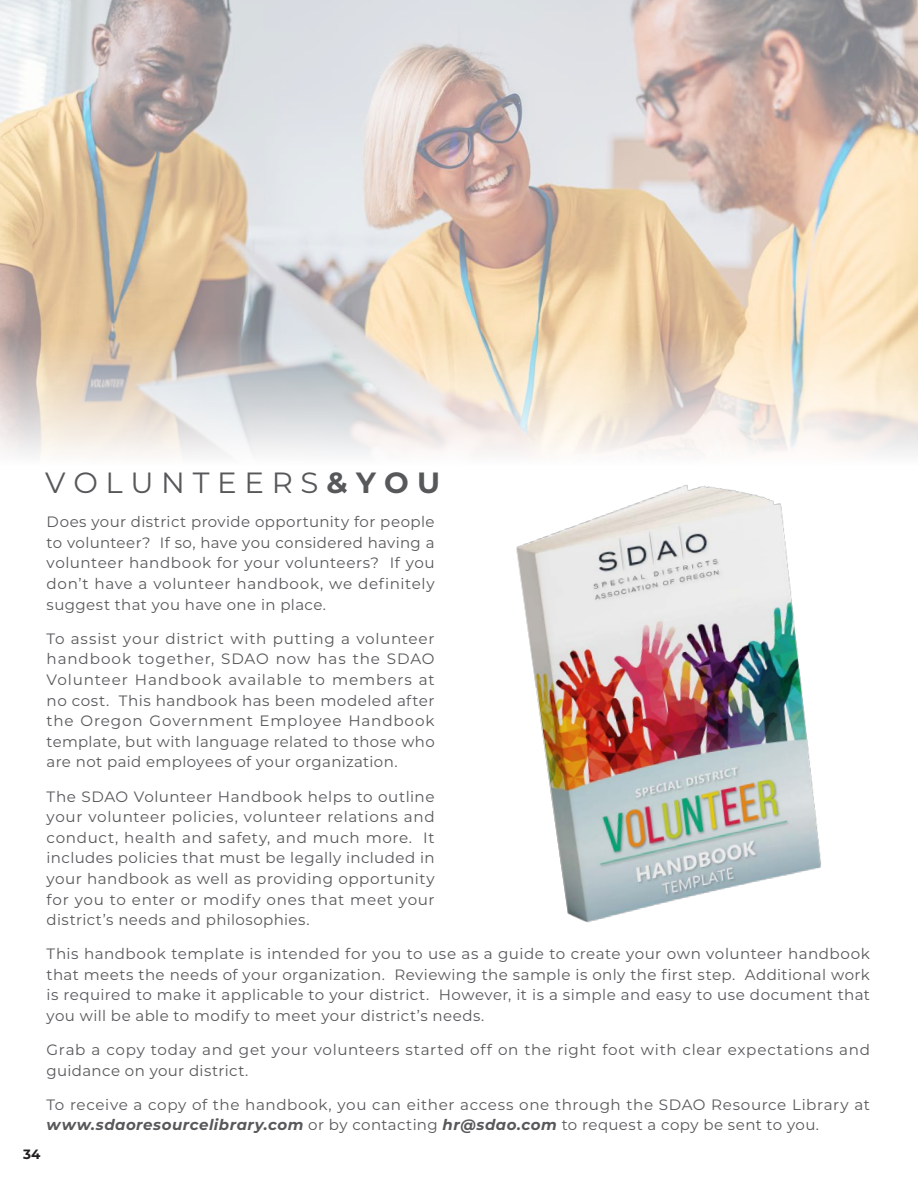
<style>
.page{position:relative;width:918px;height:1188px;background:#fff}
.page>*{position:absolute;margin:0;border:0;box-sizing:border-box;transform-origin:0 0}
.Page_Number_White{font:29.25px "Montserrat";color:#57585a}
.BODY_LIST_BULLET_LAS{font:15px/20.7px "Montserrat";letter-spacing:.035em;color:#57585a;text-align:justify}
.t1{font:700 13.5px "Montserrat";color:#231f20}
.s1{font-weight:700}
.s2{font-weight:700;font-style:italic}
</style>
<div class="page">
<img style="left:0;top:0;width:918px;height:456px">
<img style="left:516px;top:485px;width:305px;height:438px">
<p class="Page_Number_White" style="left:45px;top:462px;width:396px">V O L U N T E E R S <span class="s1">&amp; Y O U</span></p>
<p class="BODY_LIST_BULLET_LAS" style="left:47px;top:511px;width:390px">Does your district provide opportunity for people to volunteer? If so, have you considered having a volunteer handbook for your volunteers? If you don’t have a volunteer handbook, we definitely suggest that you have one in place.</p>
<p class="BODY_LIST_BULLET_LAS" style="left:47px;top:628px;width:390px">To assist your district with putting a volunteer handbook together, SDAO now has the SDAO Volunteer Handbook available to members at no cost. This handbook has been modeled after the Oregon Government Employee Handbook template, but with language related to those who are not paid employees of your organization.</p>
<p class="BODY_LIST_BULLET_LAS" style="left:47px;top:785px;width:390px">The SDAO Volunteer Handbook helps to outline your volunteer policies, volunteer relations and conduct, health and safety, and much more. It includes policies that must be legally included in your handbook as well as providing opportunity for you to enter or modify ones that meet your district’s needs and philosophies.</p>
<p class="BODY_LIST_BULLET_LAS" style="left:47px;top:943px;width:825px">This handbook template is intended for you to use as a guide to create your own volunteer handbook that meets the needs of your organization. Reviewing the sample is only the first step. Additional work is required to make it applicable to your district. However, it is a simple and easy to use document that you will be able to modify to meet your district’s needs.</p>
<p class="BODY_LIST_BULLET_LAS" style="left:47px;top:1039px;width:825px">Grab a copy today and get your volunteers started off on the right foot with clear expectations and guidance on your district.</p>
<p class="BODY_LIST_BULLET_LAS" style="left:47px;top:1094px;width:825px">To receive a copy of the handbook, you can either access one through the SDAO Resource Library at <span class="s2">www.sdaoresourcelibrary.com</span> or by contacting <span class="s2">hr@sdao.com</span> to request a copy be sent to you.</p>
<p class="t1" style="left:23px;top:1145px;width:19px">34</p>
</div>
